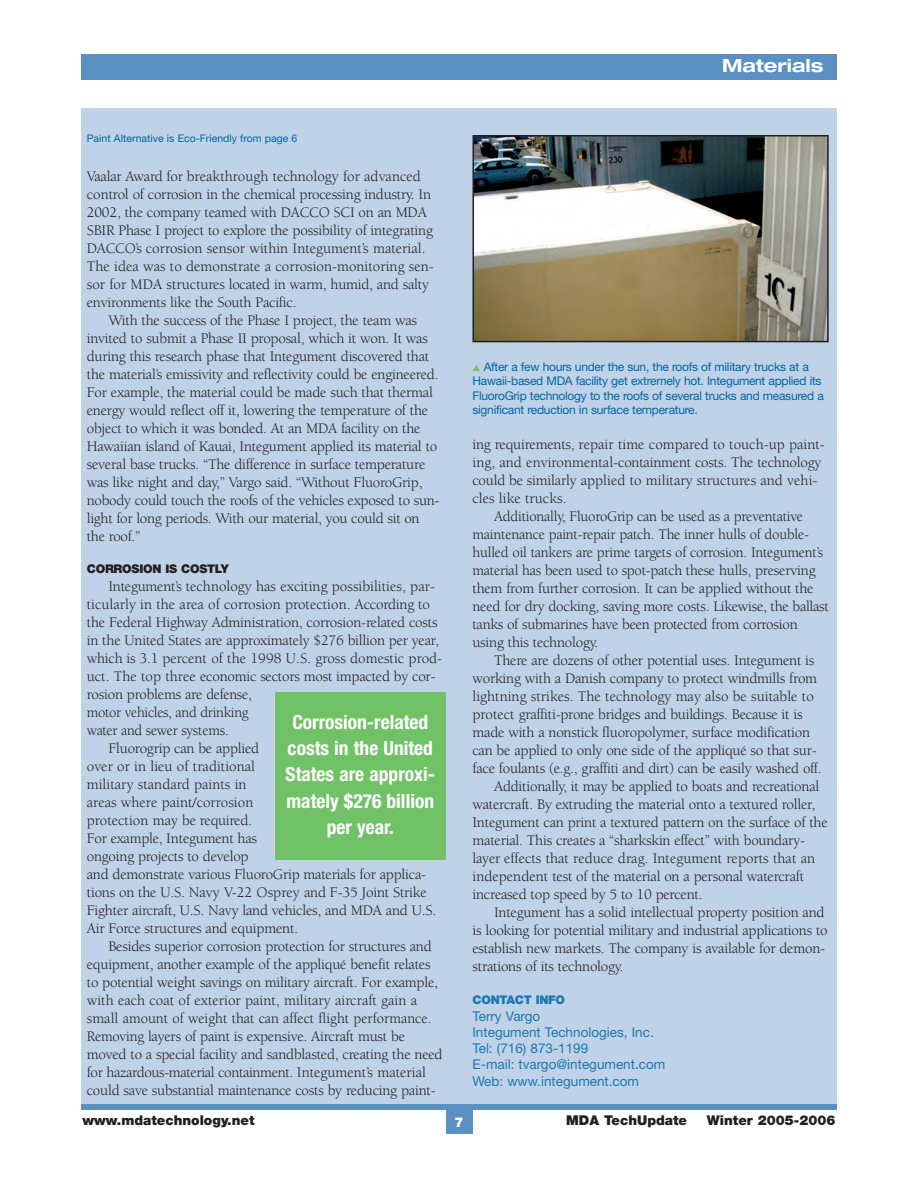
<style>
.page{position:relative;width:918px;height:1188px;background:#fff}
.page>*{position:absolute;margin:0;border:0;box-sizing:border-box;transform-origin:0 0}
.t1{font:700 condensed 19.5px/26.2px "Helvetica Neue";color:#fff;text-align:center}
.t2{font:700 expanded 18px "Helvetica Neue";color:#fff}
.t3{font:15px/18px "Berkeley";letter-spacing:-.015em;color:#231f20}
.t4{font:13.5px/16.2px "Helvetica Neue";color:#1b78b2}
.t5{font:900 13.5px "Helvetica Neue";color:#231f20}
.t6{font:900 13.5px "Helvetica Neue";color:#fff}
.t7{font:12px/14.4px "Helvetica Neue";letter-spacing:-.02em;color:#0065a4}
.t8{font:900 12px "Helvetica Neue";letter-spacing:-.02em;color:#231f20}
.t9{font:900 12px "Helvetica Neue";letter-spacing:-.02em;color:#1b78b2}
.t10{font:10.5px "Helvetica Neue";color:#0065a4}
.s1{color:#71c167}
</style>
<div class="page">
<div style="left:81px;top:108px;width:756px;height:999px;background:#c0d2e8"></div>
<div style="left:81px;top:1104px;width:756px;height:6px;background:#5a90c2"></div>
<div style="left:81px;top:54px;width:756px;height:25px;background:#5a90c2"></div>
<div style="left:446px;top:1107px;width:26px;height:27px;background:#5a90c2"></div>
<img style="left:475px;top:138px;width:351px;height:201px">
<div style="left:472px;top:135px;width:357px;height:207px;border:2px solid #231f20"></div>
<div style="left:275px;top:692px;width:171px;height:168px;background:#71c167"></div>
<p class="t10" style="left:87px;top:135px;width:212px">Paint Alternative is Eco-Friendly from page 6</p>
<p class="t3" style="left:87px;top:168px;width:349px">Vaalar Award for breakthrough technology for advanced control of corrosion in the chemical processing industry. In 2002, the company teamed with DACCO SCI on an MDA SBIR Phase I project to explore the possibility of integrating DACCO’s corrosion sensor within Integument’s material.<br>The idea was to demonstrate a corrosion-monitoring sen&shy;sor for MDA structures located in warm, humid, and salty environments like the South Pacific.</p>
<p class="t3" style="left:87px;top:312px;width:354px;text-indent:22px">With the success of the Phase I project, the team was invited to submit a Phase II proposal, which it won. It was during this research phase that Integument discovered that the material’s emissivity and reflectivity could be engineered.<br>For example, the material could be made such that thermal energy would reflect off it, lowering the temperature of the object to which it was bonded. At an MDA facility on the Hawaiian island of Kauai, Integument applied its material to several base trucks. “The difference in surface temperature was like night and day,” Vargo said. “Without FluoroGrip, nobody could touch the roofs of the vehicles exposed to sun&shy;light for long periods. With our material, you could sit on the roof.”</p>
<p class="t8" style="left:87px;top:565px;width:144px">CORROSION IS COSTLY</p>
<p class="t3" style="left:108px;top:579px;width:328px">Integument’s technology has exciting possibilities, par-</p>
<p class="t3" style="left:87px;top:597px;width:345px">ticularly in the area of corrosion protection. According to</p>
<p class="t3" style="left:87px;top:615px;width:352px">the Federal Highway Administration, corrosion-related costs</p>
<p class="t3" style="left:87px;top:633px;width:354px">in the United States are approximately $276 billion per year,</p>
<p class="t3" style="left:87px;top:651px;width:357px">which is 3.1 percent of the 1998 U.S. gross domestic prod-</p>
<p class="t3" style="left:87px;top:669px;width:350px">uct. The top three economic sectors most impacted by cor-</p>
<p class="t3" style="left:87px;top:687px;width:167px">rosion problems are defense,</p>
<p class="t3" style="left:87px;top:705px;width:163px">motor vehicles, and drinking</p>
<p class="t3" style="left:87px;top:723px;width:143px">water and sewer systems.</p>
<p class="t3" style="left:108px;top:741px;width:152px">Fluorogrip can be applied</p>
<p class="t3" style="left:87px;top:759px;width:170px">over or in lieu of traditional</p>
<p class="t3" style="left:87px;top:777px;width:161px">military standard paints in</p>
<p class="t3" style="left:87px;top:795px;width:168px">areas where paint/corrosion</p>
<p class="t3" style="left:87px;top:813px;width:167px">protection may be required.</p>
<p class="t3" style="left:87px;top:831px;width:172px">For example, Integument has</p>
<p class="t3" style="left:87px;top:849px;width:163px">ongoing projects to develop</p>
<p class="t3" style="left:87px;top:867px;width:341px">and demonstrate various FluoroGrip materials for applica-</p>
<p class="t3" style="left:87px;top:885px;width:342px">tions on the U.S. Navy V-22 Osprey and F-35 Joint Strike</p>
<p class="t3" style="left:87px;top:903px;width:351px">Fighter aircraft, U.S. Navy land vehicles, and MDA and U.S.</p>
<p class="t3" style="left:87px;top:921px;width:213px">Air Force structures and equipment.</p>
<p class="t3" style="left:108px;top:939px;width:325px">Besides superior corrosion protection for structures and</p>
<p class="t3" style="left:87px;top:957px;width:345px">equipment, another example of the appliqué benefit relates</p>
<p class="t3" style="left:87px;top:975px;width:353px">to potential weight savings on military aircraft. For example,</p>
<p class="t3" style="left:87px;top:993px;width:332px">with each coat of exterior paint, military aircraft gain a</p>
<p class="t3" style="left:87px;top:1011px;width:346px">small amount of weight that can affect flight performance.</p>
<p class="t3" style="left:87px;top:1029px;width:320px">Removing layers of paint is expensive. Aircraft must be</p>
<p class="t3" style="left:87px;top:1047px;width:357px">moved to a special facility and sandblasted, creating the need</p>
<p class="t3" style="left:87px;top:1065px;width:341px">for hazardous-material containment. Integument’s material</p>
<p class="t3" style="left:87px;top:1083px;width:350px">could save substantial maintenance costs by reducing paint-</p>
<h1 class="t1" style="left:286px;top:711px;width:151px">Corrosion-related costs in the United<br>States are approxi&shy;mately $276 billion per year.</h1>
<p class="t2" style="left:722px;top:59px;width:103px">Materials</p>
<p class="t7" style="left:472px;top:361px;width:353px"><span class="s1">▲</span> After a few hours under the sun, the roofs of military trucks at a Hawaii-based MDA facility get extremely hot. Integument applied its FluoroGrip technology to the roofs of several trucks and measured a significant reduction in surface temperature.</p>
<p class="t3" style="left:473px;top:437px;width:354px">ing requirements, repair time compared to touch-up paint&shy;ing, and environmental-containment costs. The technology could be similarly applied to military structures and vehi&shy;cles like trucks.</p>
<p class="t3" style="left:472px;top:509px;width:358px;text-indent:22px">Additionally, FluoroGrip can be used as a preventative maintenance paint-repair patch. The inner hulls of double&shy;hulled oil tankers are prime targets of corrosion. Integument’s material has been used to spot-patch these hulls, preserving them from further corrosion. It can be applied without the need for dry docking, saving more costs. Likewise, the ballast tanks of submarines have been protected from corrosion using this technology.</p>
<p class="t3" style="left:494px;top:653px;width:322px">There are dozens of other potential uses. Integument is</p>
<p class="t3" style="left:472px;top:671px;width:346px">working with a Danish company to protect windmills from</p>
<p class="t3" style="left:472px;top:689px;width:343px">lightning strikes. The technology may also be suitable to</p>
<p class="t3" style="left:472px;top:707px;width:332px">protect graffiti-prone bridges and buildings. Because it is</p>
<p class="t3" style="left:472px;top:725px;width:339px">made with a nonstick fluoropolymer, surface modification</p>
<p class="t3" style="left:472px;top:743px;width:346px">can be applied to only one side of the appliqué so that sur-</p>
<p class="t3" style="left:472px;top:761px;width:351px">face foulants (e.g., graffiti and dirt) can be easily washed off.</p>
<p class="t3" style="left:494px;top:779px;width:327px">Additionally, it may be applied to boats and recreational</p>
<p class="t3" style="left:472px;top:797px;width:344px">watercraft. By extruding the material onto a textured roller,</p>
<p class="t3" style="left:472px;top:815px;width:357px">Integument can print a textured pattern on the surface of the</p>
<p class="t3" style="left:472px;top:833px;width:334px">material. This creates a “sharkskin effect” with boundary-</p>
<p class="t3" style="left:472px;top:851px;width:344px">layer effects that reduce drag. Integument reports that an</p>
<p class="t3" style="left:472px;top:869px;width:333px">independent test of the material on a personal watercraft</p>
<p class="t3" style="left:472px;top:887px;width:232px">increased top speed by 5 to 10 percent.</p>
<p class="t3" style="left:494px;top:905px;width:332px">Integument has a solid intellectual property position and</p>
<p class="t3" style="left:472px;top:923px;width:357px">is looking for potential military and industrial applications to</p>
<p class="t3" style="left:472px;top:941px;width:354px">establish new markets. The company is available for demon-</p>
<p class="t3" style="left:472px;top:959px;width:152px">strations of its technology.</p>
<p class="t9" style="left:472px;top:995px;width:94px">CONTACT INFO</p>
<p class="t4" style="left:472px;top:1009px;width:194px">Terry Vargo<br>Integument Technologies, Inc.<br>Tel: (716) 873-1199<br>E-mail: tvargo@integument.com<br>Web: www.integument.com</p>
<p class="t5" style="left:82px;top:1115px;width:174px">www.mdatechnology.net</p>
<p class="t6" style="left:454px;top:1118px;width:11px">7</p>
<p class="t5" style="left:566px;top:1115px;width:122px">MDA TechUpdate</p>
<p class="t5" style="left:707px;top:1115px;width:130px">Winter 2005-2006</p>
</div>
